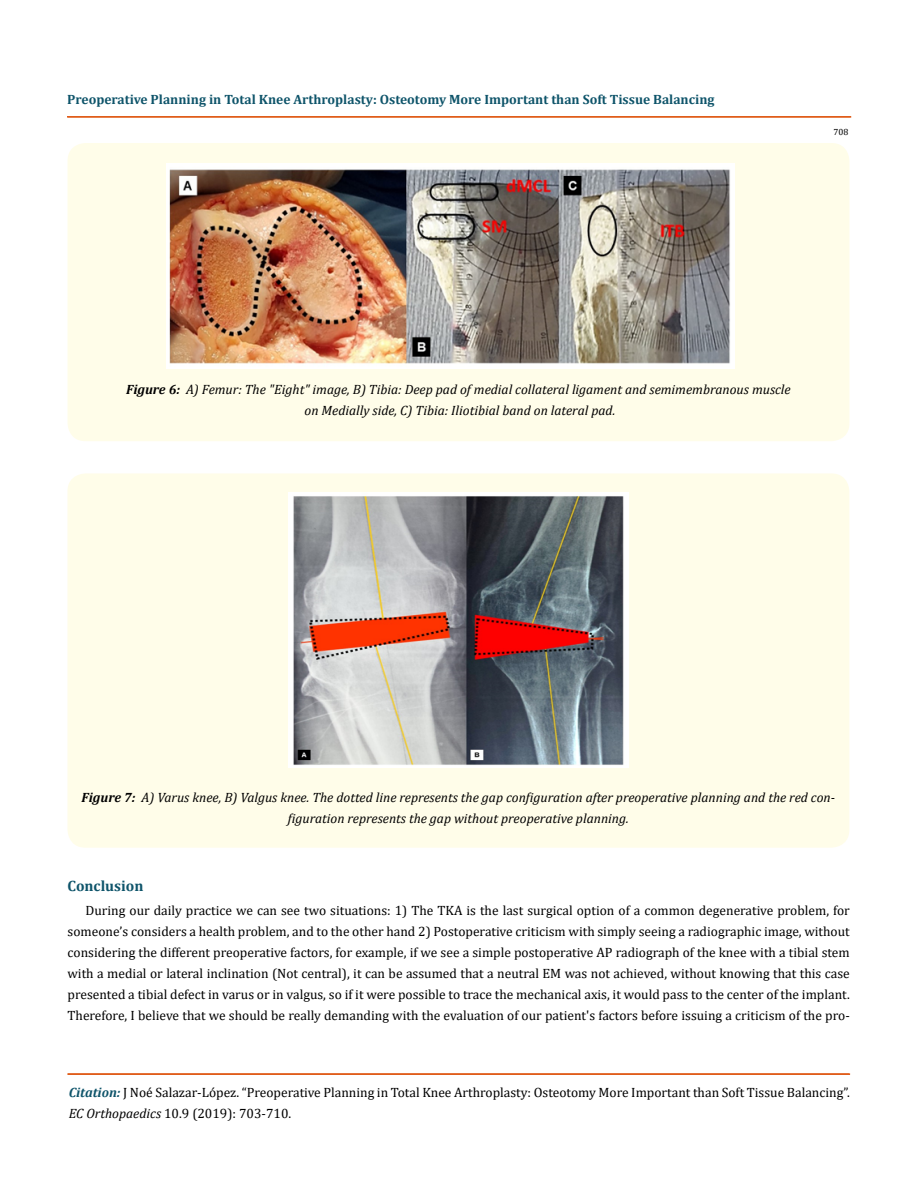
<style>
.page{position:relative;width:917px;height:1190px;background:#fff}
.page>*{position:absolute;margin:0;border:0;box-sizing:border-box;transform-origin:0 0}
.t1{font:700 15px "Cambria";color:#0e546a}
.t2{font:13.5px/21px "Cambria";color:#000}
.t3{font:italic 13.5px/21px "Cambria";color:#000;text-align:center}
.t4{font:700 13.5px "Cambria";color:#0e546a}
.t5{font:9px "Cambria";color:#000}
.s1{font-weight:700}
.s2{font-weight:700;font-style:italic;color:#0e546a}
.s3{font-style:italic}
</style>
<div class="page">
<hr style="left:68px;top:117px;width:782px;height:1px;background:#e05d1a">
<div style="left:67px;top:116px;width:783px;height:1px;border:1px solid #e05d1a"></div>
<hr style="left:68px;top:1074px;width:781px;height:1px;background:#e05d1a">
<div style="left:68px;top:1073px;width:781px;height:1px;border:1px solid #e05d1a"></div>
<div style="left:68px;top:143px;width:781px;height:298px;background:#fffde9;border-radius:18px"></div>
<img style="left:167px;top:164px;width:568px;height:204px">
<div style="left:67px;top:473px;width:782px;height:374px;background:#fffde9;border-radius:18px"></div>
<img style="left:288px;top:493px;width:340px;height:274px">
<p class="t4" style="left:67px;top:90px;width:648px">Preoperative Planning in Total Knee Arthroplasty: Osteotomy More Important than Soft Tissue Balancing</p>
<p class="t5" style="left:833px;top:127px;width:16px">708</p>
<p class="t3" style="left:126px;top:378px;width:666px"><span class="s1">Figure 6:</span> A) Femur: The "Eight" image, B) Tibia: Deep pad of medial collateral ligament and semimembranous muscle on Medially side, C) Tibia: Iliotibial band on lateral pad.</p>
<p class="t3" style="left:82px;top:786px;width:755px"><span class="s1">Figure 7:</span> A) Varus knee, B) Valgus knee. The dotted line represents the gap configuration after preoperative planning and the red con&shy;figuration represents the gap without preoperative planning.</p>
<p class="t1" style="left:68px;top:875px;width:77px">Conclusion</p>
<p class="t2" style="left:68px;top:900px;width:783px;text-align:justify;text-indent:18px">During our daily practice we can see two situations: 1) The TKA is the last surgical option of a common degenerative problem, for someone’s considers a health problem, and to the other hand 2) Postoperative criticism with simply seeing a radiographic image, without considering the different preoperative factors, for example, if we see a simple postoperative AP radiograph of the knee with a tibial stem with a medial or lateral inclination (Not central), it can be assumed that a neutral EM was not achieved, without knowing that this case presented a tibial defect in varus or in valgus, so if it were possible to trace the mechanical axis, it would pass to the center of the implant.<br>Therefore, I believe that we should be really demanding with the evaluation of our patient's factors before issuing a criticism of the pro-</p>
<p class="t2" style="left:69px;top:1081px;width:782px"><span class="s2">Citation:</span> J Noé Salazar-López. “Preoperative Planning in Total Knee Arthroplasty: Osteotomy More Important than Soft Tissue Balancing”.<br><span class="s3">EC Orthopaedics</span> 10.9 (2019): 703-710.</p>
</div>
